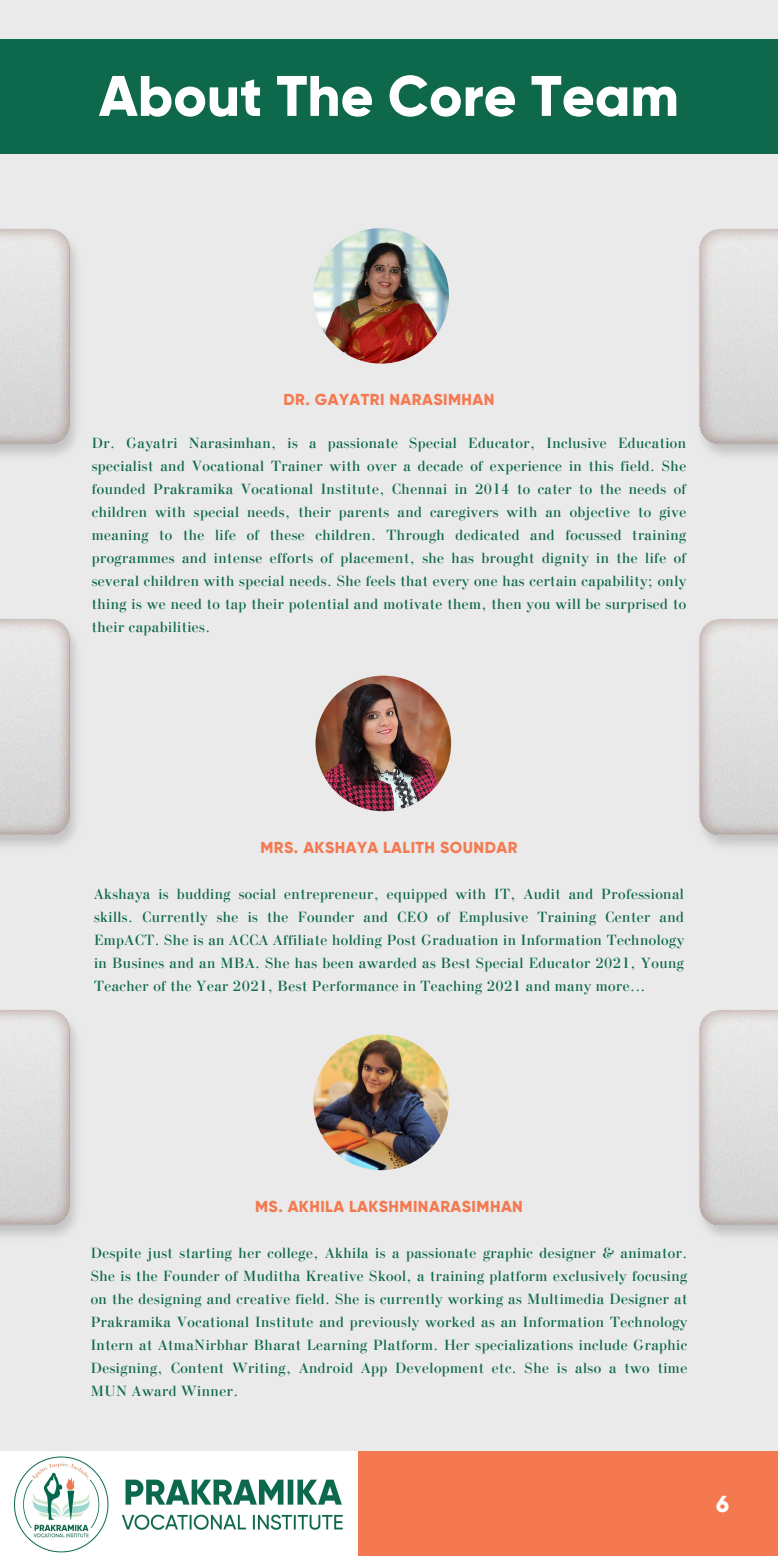
<style>
.page{position:relative;width:778px;height:1556px;background:#fff}
.page>*{position:absolute;margin:0;border:0;box-sizing:border-box;transform-origin:0 0}
.t1{font:800 57px "Gilroy";color:#fff}
.t2{font:800 23.1px "Gilroy";color:#fff}
.t3{font:800 15.87px "Gilroy";letter-spacing:.03em;color:#f47951}
.t4{font:15.6px/22.9px "Bodoni";letter-spacing:.03em;color:#0e684b;text-align:justify}
</style>
<div class="page">
<div style="left:0;top:0;width:778px;height:1555px;background:#eaeaea"></div>
<div style="left:0;top:39px;width:778px;height:115px;background:#0e684b"></div>
<div style="left:0;top:1451px;width:778px;height:104px;background:#f47951"></div>
<img style="left:313px;top:1034px;width:136px;height:136px;border-radius:50%">
<img style="left:313px;top:228px;width:136px;height:135px;border-radius:50%">
<img style="left:315px;top:675px;width:136px;height:136px;border-radius:50%">
<img style="left:0;top:1451px;width:358px;height:104px">
<img style="left:699px;top:229px;width:79px;height:227px">
<img style="left:699px;top:619px;width:79px;height:228px">
<img style="left:699px;top:1010px;width:79px;height:227px">
<img style="left:0;top:229px;width:77px;height:227px">
<img style="left:0;top:619px;width:77px;height:228px">
<img style="left:0;top:1010px;width:77px;height:227px">
<h1 class="t1" style="left:99px;top:61px;width:581px">About The Core Team</h1>
<p class="t3" style="left:283px;top:390px;width:212px">DR. GAYATRI NARASIMHAN</p>
<p class="t4" style="left:92px;top:432px;width:596px">Dr. Gayatri Narasimhan, is a passionate Special Educator, Inclusive Education specialist and Vocational Trainer with over a decade of experience in this field. She founded Prakramika Vocational Institute, Chennai in 2014 to cater to the needs of children with special needs, their parents and caregivers with an objective to give meaning to the life of these children. Through dedicated and focussed training programmes and intense efforts of placement, she has brought dignity in the life of several children with special needs. She feels that every one has certain capability; only thing is we need to tap their potential and motivate them, then you will be surprised to their capabilities.</p>
<p class="t3" style="left:260px;top:837px;width:258px">MRS. AKSHAYA LALITH SOUNDAR</p>
<p class="t4" style="left:94px;top:882px;width:591px">Akshaya is budding social entrepreneur, equipped with IT, Audit and Professional skills. Currently she is the Founder and CEO of Emplusive Training Center and EmpACT. She is an ACCA Affiliate holding Post Graduation in Information Technology in Busines and an MBA. She has been awarded as Best Special Educator 2021, Young Teacher of the Year 2021, Best Performance in Teaching 2021 and many more...</p>
<p class="t3" style="left:255px;top:1196px;width:269px">MS. AKHILA LAKSHMINARASIMHAN</p>
<p class="t4" style="left:91px;top:1241px;width:598px">Despite just starting her college, Akhila is a passionate graphic designer &amp; animator.<br>She is the Founder of Muditha Kreative Skool, a training platform exclusively focusing on the designing and creative field. She is currently working as Multimedia Designer at Prakramika Vocational Institute and previously worked as an Information Technology Intern at AtmaNirbhar Bharat Learning Platform. Her specializations include Graphic Designing, Content Writing, Android App Development etc. She is also a two time MUN Award Winner.</p>
<h2 class="t2" style="left:716px;top:1489px;width:14px">6</h2>
</div>
